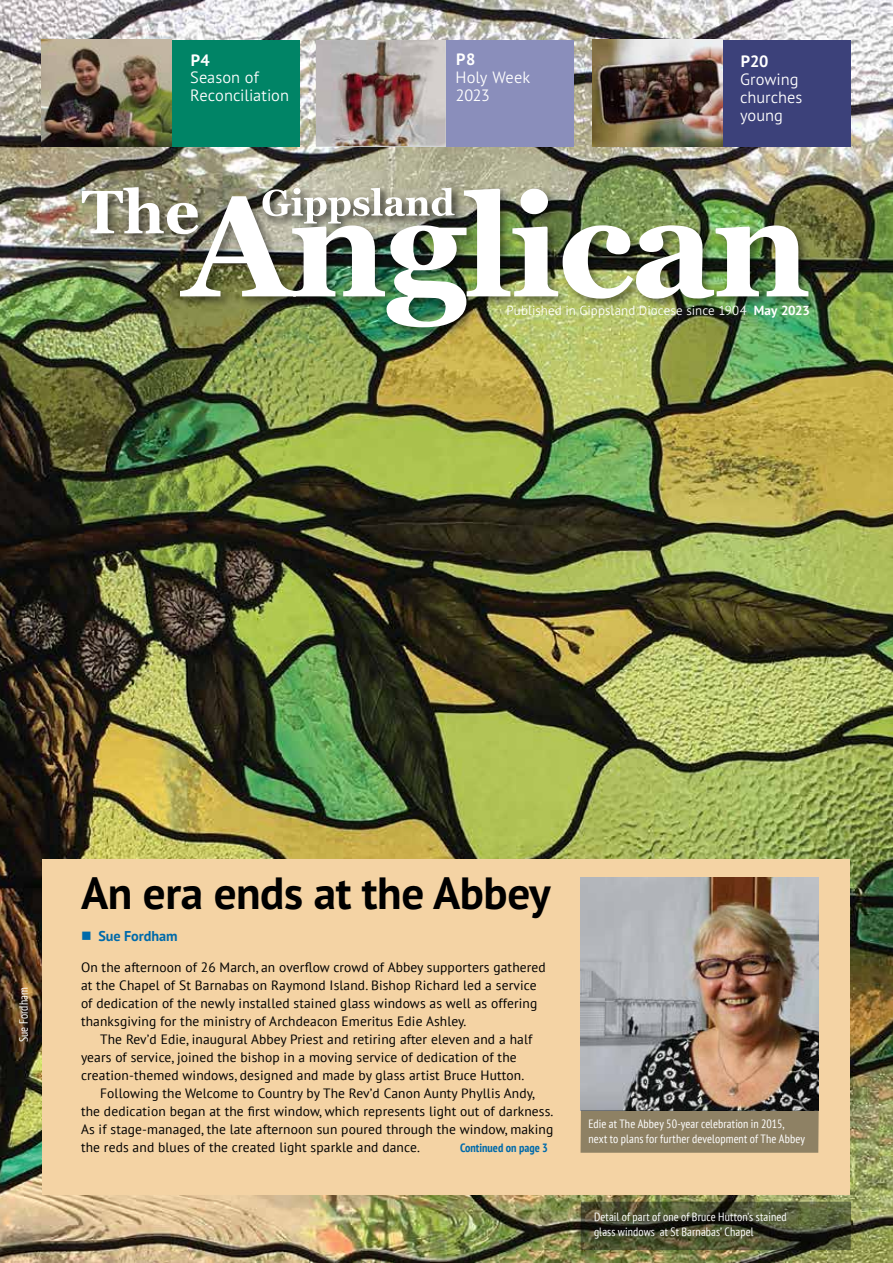
<style>
.page{position:relative;width:893px;height:1263px;background:#fff}
.page>*{position:absolute;margin:0;border:0;box-sizing:border-box;transform-origin:0 0}
.t1{font:700 45.15px "PT Sans Pro";letter-spacing:-.01em;color:#000}
.t2{font:300 16.35px/17.9px "PT Sans Pro";color:#fff}
.t3{font:700 16.35px "PT Sans Pro";letter-spacing:.02em;color:#fff}
.t4{font:700 14.25px "PT Sans Pro";letter-spacing:-.005em;color:#006aaa}
.t5{font:13.5px/18px "PT Sans";letter-spacing:.01em;color:#000}
.t6{font:300 13.2px "PT Sans Pro";letter-spacing:.005em;color:#fff}
.t7{font:condensed 12px/15px "PT Sans";letter-spacing:.01em;color:#fff}
.t8{font:700 condensed 12px "PT Sans";color:#006aaa}
.s1{font-family:"PT Sans";font-weight:700}
.s2{font-weight:700}
</style>
<div class="page">
<img style="left:0;top:0;width:893px;height:1263px">
<div style="left:42px;top:40px;width:258px;height:106px;background:#008466"></div>
<div style="left:722px;top:40px;width:129px;height:106px;background:#3c417a"></div>
<div style="left:446px;top:40px;width:128px;height:106px;background:#8a8ebb"></div>
<img style="left:593px;top:40px;width:129px;height:106px">
<img style="left:41px;top:40px;width:130px;height:106px">
<div style="left:78px;top:183px;width:132px;height:64px;background:#000;opacity:.5"></div>
<svg style="left:82px;top:187px;width:95px;height:47px"></svg>
<div style="left:177px;top:185px;width:644px;height:155px;background:#000;opacity:.5"></div>
<img style="left:180px;top:189px;width:628px;height:138px">
<img style="left:316px;top:40px;width:130px;height:106px">
<div style="left:42px;top:859px;width:808px;height:336px;background:#f4d3a4"></div>
<svg style="left:581px;top:1202px;width:270px;height:48px;background:#45492e"></svg>
<img style="left:580px;top:878px;width:239px;height:232px">
<div style="left:580px;top:1110px;width:239px;height:43px;background:#8e8164"></div>
<p class="t3" style="left:191px;top:49px;width:21px">P4</p>
<p class="t2" style="left:190px;top:68px;width:100px">Season of<br>Reconciliation</p>
<p class="t3" style="left:456px;top:49px;width:21px">P8</p>
<p class="t2" style="left:456px;top:68px;width:76px">Holy Week<br>2023</p>
<p class="t3" style="left:741px;top:51px;width:29px">P20</p>
<p class="t2" style="left:740px;top:70px;width:64px">Growing churches young</p>
<p class="t6" style="left:507px;top:302px;width:305px">Published in Gippsland Diocese since 1904 <span class="s1">May</span> <span class="s2">2023</span></p>
<p class="t7" style="left:16px;top:1042px;width:56px;rotate:-90deg">Sue Fordham</p>
<h1 class="t1" style="left:81px;top:864px;width:471px">An era ends at the Abbey</h1>
<p class="t4" style="left:81px;top:926px;width:98px">■ Sue Fordham</p>
<p class="t5" style="left:81px;top:958px;width:466px">On the afternoon of 26 March, an overflow crowd of Abbey supporters gathered at the Chapel of St Barnabas on Raymond Island. Bishop Richard led a service of dedication of the newly installed stained glass windows as well as offering thanksgiving for the ministry of Archdeacon Emeritus Edie Ashley.</p>
<p class="t5" style="left:100px;top:1030px;width:434px">The Rev’d Edie, inaugural Abbey Priest and retiring after eleven and a half</p>
<p class="t5" style="left:81px;top:1048px;width:437px">years of service, joined the bishop in a moving service of dedication of the</p>
<p class="t5" style="left:81px;top:1066px;width:445px">creation-themed windows, designed and made by glass artist Bruce Hutton.</p>
<p class="t5" style="left:100px;top:1084px;width:436px">Following the Welcome to Country by The Rev’d Canon Aunty Phyllis Andy,</p>
<p class="t5" style="left:81px;top:1102px;width:474px">the dedication began at the first window, which represents light out of darkness.</p>
<p class="t5" style="left:81px;top:1120px;width:474px">As if stage-managed, the late afternoon sun poured through the window, making</p>
<p class="t5" style="left:81px;top:1138px;width:340px">the reds and blues of the created light sparkle and dance.</p>
<p class="t8" style="left:460px;top:1140px;width:89px">Continued on page 3</p>
<p class="t7" style="left:588px;top:1116px;width:218px">Edie at The Abbey 50-year celebration in 2015, next to plans for further development of The Abbey</p>
<p class="t7" style="left:594px;top:1209px;width:194px">Detail of part of one of Bruce Hutton’s stained glass windows at St Barnabas’ Chapel</p>
</div>
